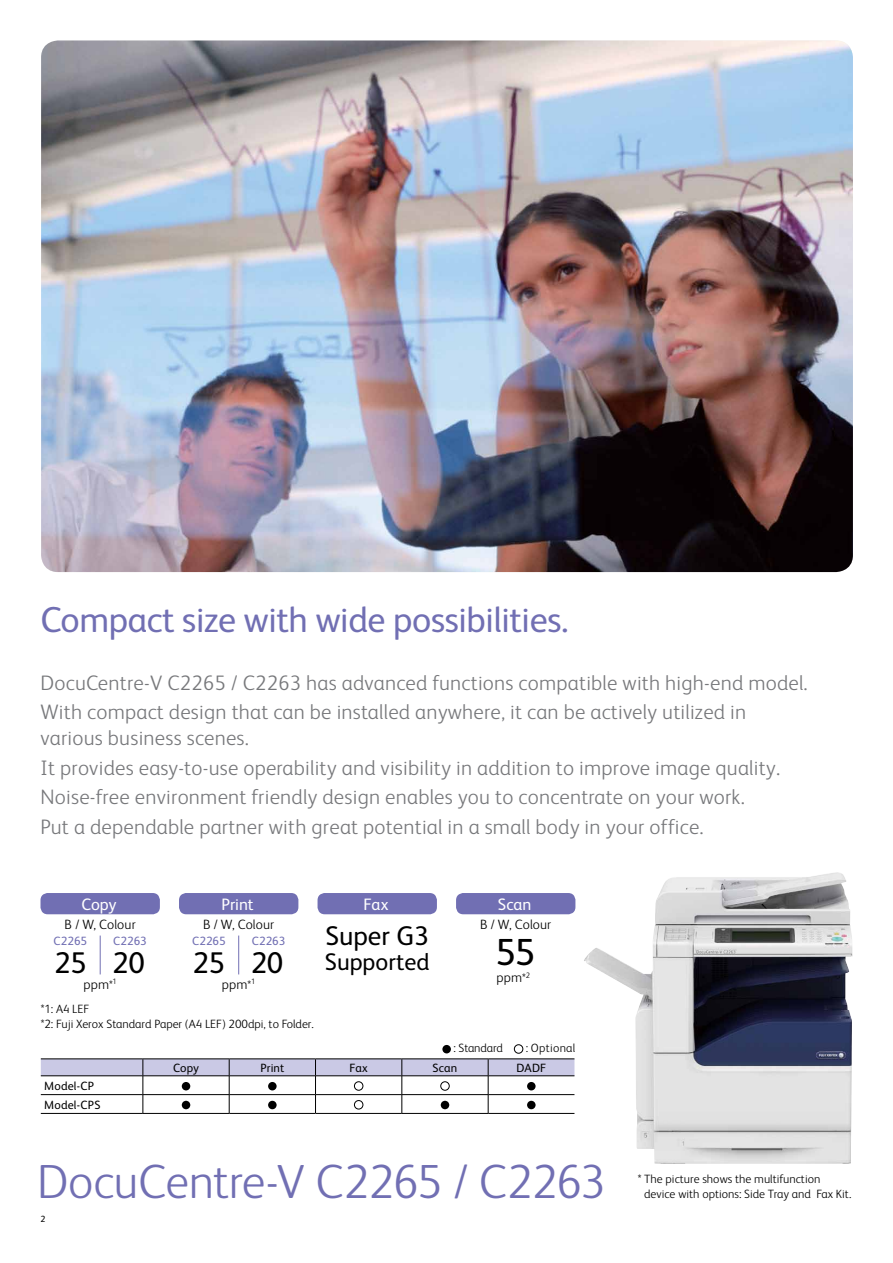
<style>
.page{position:relative;width:893px;height:1263px;background:#fff}
.page>*{position:absolute;margin:0;border:0;box-sizing:border-box;transform-origin:0 0}
.t1{font:300 48px "Xerox Sans";letter-spacing:-.015em;color:#716fb3}
.t2{font:37.8px "Xerox Sans";color:#000}
.t3{font:36px "Xerox Sans";letter-spacing:-.01em;color:#716fb3}
.t4{font:30px "Xerox Sans";letter-spacing:-.015em;color:#000}
.t5{font:27px "Xerox Sans";color:#000}
.t6{font:24px "Xerox Sans";color:#000}
.t7{font:300 21px/29.7px "Xerox Sans";letter-spacing:.01em;color:#77787b}
.t8{font:16.5px "Xerox Sans";color:#fff}
.t9{font:300 13.5px "Xerox Sans";letter-spacing:.01em;color:#000}
.t10{font:300 12px/15px "Xerox Sans";color:#000}
.t11{font:12px/18.8px "Xerox Sans";letter-spacing:.015em;color:#000}
.t12{font:12px "Xerox Sans";color:#716fb3}
.t13{font:300 12px "Xerox Sans";letter-spacing:.025em;color:#000}
.t14{font:9px "Xerox Sans";color:#000}
.s1{font-size:12px}
</style>
<div class="page">
<img style="left:41px;top:40px;width:812px;height:532px">
<img style="left:584px;top:872px;width:268px;height:292px">
<div style="left:41px;top:893px;width:119px;height:21px;background:#716fb3;border-radius:7px"></div>
<div style="left:179px;top:893px;width:119px;height:21px;background:#716fb3;border-radius:7px"></div>
<div style="left:456px;top:893px;width:119px;height:21px;background:#716fb3;border-radius:7px"></div>
<div style="left:318px;top:893px;width:119px;height:21px;background:#716fb3;border-radius:7px"></div>
<svg style="left:41px;top:1059px;width:533px;height:54px"></svg>
<hr style="left:41px;top:1058px;width:102px;height:1px;background:#000">
<hr style="left:143px;top:1058px;width:86px;height:1px;background:#000">
<hr style="left:229px;top:1058px;width:86px;height:1px;background:#000">
<hr style="left:315px;top:1058px;width:87px;height:1px;background:#000">
<hr style="left:402px;top:1058px;width:86px;height:1px;background:#000">
<hr style="left:488px;top:1058px;width:86px;height:1px;background:#000">
<hr style="left:41px;top:1113px;width:102px;height:1px;background:#000">
<hr style="left:143px;top:1113px;width:86px;height:1px;background:#000">
<hr style="left:229px;top:1113px;width:86px;height:1px;background:#000">
<hr style="left:315px;top:1113px;width:87px;height:1px;background:#000">
<hr style="left:402px;top:1113px;width:86px;height:1px;background:#000">
<hr style="left:488px;top:1113px;width:86px;height:1px;background:#000">
<div style="left:182px;top:1082px;width:8px;height:8px;background:#000;border-radius:50%"></div>
<div style="left:268px;top:1082px;width:9px;height:8px;background:#000;border-radius:50%"></div>
<div style="left:354px;top:1081px;width:9px;height:9px;border:1px solid #000;border-radius:50%"></div>
<div style="left:441px;top:1081px;width:8px;height:9px;border:1px solid #000;border-radius:50%"></div>
<div style="left:527px;top:1082px;width:9px;height:8px;background:#000;border-radius:50%"></div>
<div style="left:182px;top:1101px;width:8px;height:8px;background:#000;border-radius:50%"></div>
<div style="left:268px;top:1101px;width:9px;height:8px;background:#000;border-radius:50%"></div>
<div style="left:354px;top:1100px;width:9px;height:9px;border:1px solid #000;border-radius:50%"></div>
<div style="left:441px;top:1101px;width:8px;height:8px;background:#000;border-radius:50%"></div>
<div style="left:527px;top:1101px;width:9px;height:8px;background:#000;border-radius:50%"></div>
<div style="left:442px;top:1045px;width:9px;height:8px;background:#000;border-radius:50%"></div>
<div style="left:514px;top:1044px;width:9px;height:9px;border:1px solid #000;border-radius:50%"></div>
<hr style="left:100px;top:935px;width:1px;height:39px;background:#716fb3">
<hr style="left:238px;top:935px;width:1px;height:39px;background:#716fb3">
<h3 class="t3" style="left:40px;top:595px;width:529px">Compact size with wide possibilities.</h3>
<p class="t7" style="left:40px;top:666px;width:769px">DocuCentre-V C2265 / C2263 has advanced functions compatible with high-end model.<br>With compact design that can be installed anywhere, it can be actively utilized in</p>
<p class="t7" style="left:40px;top:722px;width:741px">various business scenes.<br>It provides easy-to-use operability and visibility in addition to improve image quality.<br>Noise-free environment friendly design enables you to concentrate on your work.<br>Put a dependable partner with great potential in a small body in your office.</p>
<p class="t8" style="left:81px;top:893px;width:37px">Copy</p>
<h3 class="t4" style="left:54px;top:943px;width:92px">25 20</h3>
<p class="t9" style="left:83px;top:975px;width:35px">ppm<span class="s1">*</span><sup>1</sup></p>
<p class="t9" style="left:497px;top:969px;width:35px">ppm<span class="s1">*</span><sup>2</sup></p>
<p class="t8" style="left:221px;top:893px;width:34px">Print</p>
<p class="t8" style="left:498px;top:893px;width:35px">Scan</p>
<h2 class="t2" style="left:495px;top:927px;width:42px">55</h2>
<p class="t8" style="left:364px;top:893px;width:27px">Fax</p>
<p class="t5" style="left:325px;top:918px;width:105px">Super G3</p>
<p class="t6" style="left:325px;top:945px;width:106px">Supported</p>
<p class="t9" style="left:65px;top:915px;width:73px">B / W, Colour</p>
<p class="t12" style="left:54px;top:933px;width:35px">C2265</p>
<p class="t12" style="left:113px;top:933px;width:35px">C2263</p>
<p class="t9" style="left:203px;top:915px;width:73px">B / W, Colour</p>
<p class="t9" style="left:480px;top:915px;width:73px">B / W, Colour</p>
<p class="t12" style="left:192px;top:933px;width:35px">C2265</p>
<p class="t12" style="left:252px;top:933px;width:35px">C2263</p>
<h3 class="t4" style="left:193px;top:943px;width:92px">25 20</h3>
<p class="t9" style="left:222px;top:975px;width:35px">ppm<span class="s1">*</span><sup>1</sup></p>
<p class="t10" style="left:41px;top:1001px;width:275px">*1: A4 LEF<br>*2: Fuji Xerox Standard Paper (A4 LEF) 200dpi, to Folder.</p>
<p class="t10" style="left:453px;top:1040px;width:51px">: Standard</p>
<p class="t13" style="left:526px;top:1040px;width:51px">: Optional</p>
<p class="t11" style="left:44px;top:1076px;width:58px">Model-CP<br>Model-CPS</p>
<p class="t11" style="left:173px;top:1058px;width:27px">Copy</p>
<p class="t11" style="left:260px;top:1058px;width:25px">Print</p>
<p class="t11" style="left:349px;top:1058px;width:20px">Fax</p>
<p class="t11" style="left:433px;top:1058px;width:26px">Scan</p>
<p class="t11" style="left:516px;top:1058px;width:31px">DADF</p>
<h1 class="t1" style="left:37px;top:1150px;width:570px">DocuCentre-V C2265 / C2263</h1>
<p class="t14" style="left:40px;top:1213px;width:6px">2</p>
<p class="t10" style="left:644px;top:1171px;width:209px;text-indent:-6px">* The picture shows the multifunction device with options: Side Tray and Fax Kit.</p>
</div>
